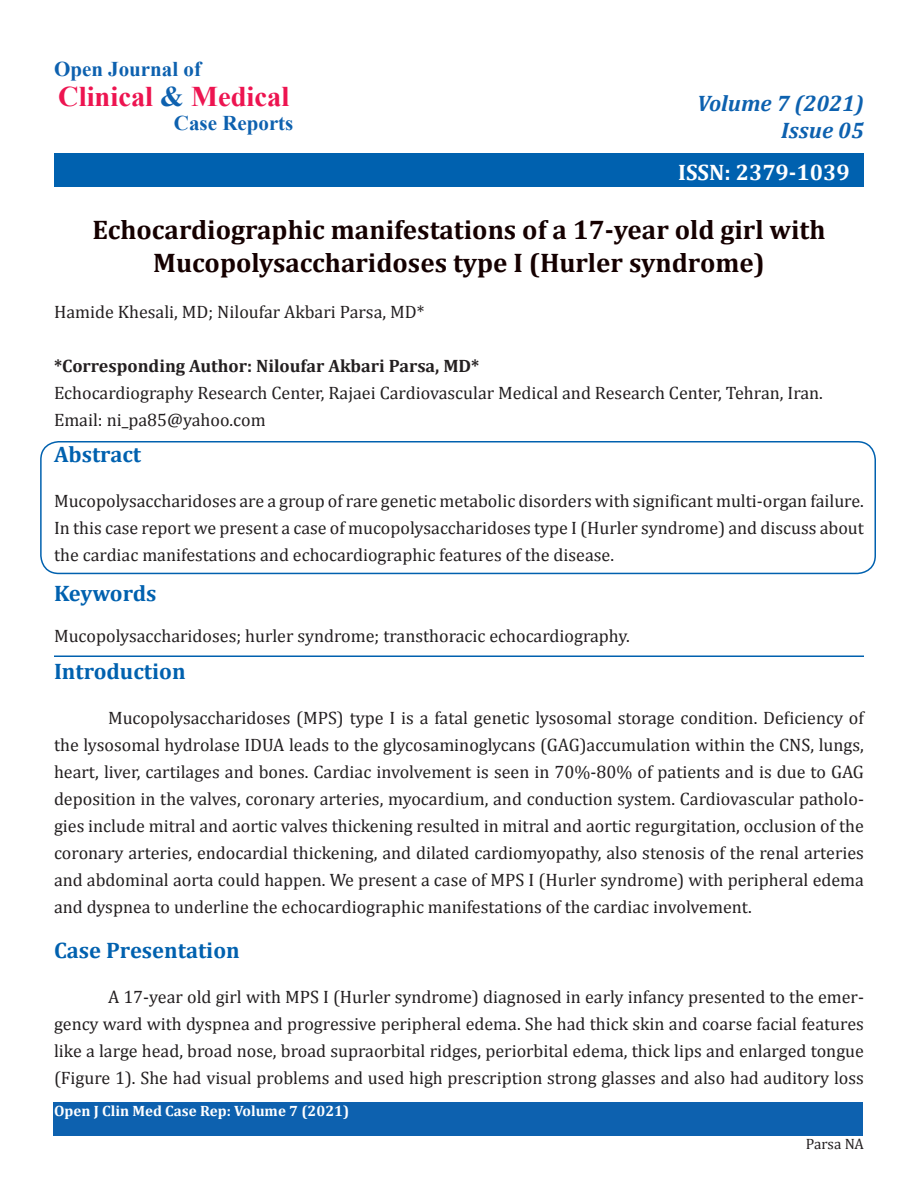
<style>
.page{position:relative;width:918px;height:1188px;background:#fff}
.page>*{position:absolute;margin:0;border:0;box-sizing:border-box;transform-origin:0 0}
.t1{font:700 28.5px "Times New Roman";color:#ed1450}
.t2{font:700 27px "Cambria";color:#150000}
.t3{font:700 22.5px "Cambria";color:#0061af}
.t4{font:italic 700 22.5px "Cambria";color:#0d61af}
.t5{font:700 22.5px "Cambria";color:#fff}
.t6{font:700 21px "Times New Roman";color:#0d61af}
.t7{font:18px/27px "Cambria";color:#231f20;text-align:justify}
.t8{font:700 18px "Cambria";color:#231f20}
.t9{font:700 15px "Cambria";color:#fff}
.t10{font:15px "Cambria";color:#231f20}
.s1{color:#0d61af}
</style>
<div class="page">
<div style="left:54px;top:153px;width:810px;height:34px;background:#0061af"></div>
<div style="left:53px;top:1102px;width:810px;height:34px;background:#0d61af"></div>
<div style="left:40px;top:441px;width:836px;height:133px;border:2px solid #0061af;border-radius:18px"></div>
<hr style="left:54px;top:656px;width:810px;height:1px;background:#0061af">
<p class="t6" style="left:54px;top:54px;width:149px">Open Journal of</p>
<p class="t1" style="left:58px;top:76px;width:233px">Clinical <span class="s1">&amp;</span> Medical</p>
<p class="t6" style="left:174px;top:108px;width:121px">Case Reports</p>
<p class="t4" style="left:697px;top:88px;width:168px">Volume 7 (2021)</p>
<p class="t4" style="left:781px;top:115px;width:84px">Issue 05</p>
<p class="t5" style="left:678px;top:156px;width:173px">ISSN: 2379-1039</p>
<p class="t2" style="left:92px;top:210px;width:735px">Echocardiographic manifestations of a 17-year old girl with</p>
<p class="t2" style="left:153px;top:243px;width:613px">Mucopolysaccharidoses type I (Hurler syndrome)</p>
<p class="t7" style="left:54px;top:298px;width:372px">Hamide Khesali, MD; Niloufar Akbari Parsa, MD*</p>
<p class="t8" style="left:54px;top:353px;width:427px">*Corresponding Author: Niloufar Akbari Parsa, MD*</p>
<p class="t7" style="left:54px;top:379px;width:771px">Echocardiography Research Center, Rajaei Cardiovascular Medical and Research Center, Tehran, Iran.</p>
<p class="t7" style="left:54px;top:406px;width:213px">Email: ni_pa85@yahoo.com</p>
<p class="t3" style="left:54px;top:438px;width:89px">Abstract</p>
<p class="t7" style="left:54px;top:487px;width:811px">Mucopolysaccharidoses are a group of rare genetic metabolic disorders with significant multi-organ failure.<br>In this case report we present a case of mucopolysaccharidoses type I (Hurler syndrome) and discuss about the cardiac manifestations and echocardiographic features of the disease.</p>
<p class="t3" style="left:54px;top:577px;width:104px">Keywords</p>
<p class="t7" style="left:54px;top:622px;width:577px">Mucopolysaccharidoses; hurler syndrome; transthoracic echocardiography.</p>
<p class="t3" style="left:54px;top:655px;width:133px">Introduction</p>
<p class="t7" style="left:54px;top:704px;width:812px;text-indent:54px">Mucopolysaccharidoses (MPS) type I is a fatal genetic lysosomal storage condition. Deficiency of the lysosomal hydrolase IDUA leads to the glycosaminoglycans (GAG)accumulation within the CNS, lungs, heart, liver, cartilages and bones. Cardiac involvement is seen in 70%-80% of patients and is due to GAG deposition in the valves, coronary arteries, myocardium, and conduction system. Cardiovascular patholo&shy;gies include mitral and aortic valves thickening resulted in mitral and aortic regurgitation, occlusion of the coronary arteries, endocardial thickening, and dilated cardiomyopathy, also stenosis of the renal arteries and abdominal aorta could happen. We present a case of MPS I (Hurler syndrome) with peripheral edema and dyspnea to underline the echocardiographic manifestations of the cardiac involvement.</p>
<p class="t3" style="left:54px;top:934px;width:187px">Case Presentation</p>
<p class="t7" style="left:54px;top:983px;width:811px;text-indent:54px">A 17-year old girl with MPS I (Hurler syndrome) diagnosed in early infancy presented to the emer&shy;gency ward with dyspnea and progressive peripheral edema. She had thick skin and coarse facial features like a large head, broad nose, broad supraorbital ridges, periorbital edema, thick lips and enlarged tongue (Figure 1). She had visual problems and used high prescription strong glasses and also had auditory loss</p>
<p class="t9" style="left:54px;top:1100px;width:297px">Open J Clin Med Case Rep: Volume 7 (2021)</p>
<p class="t10" style="left:806px;top:1135px;width:60px">Parsa NA</p>
</div>
